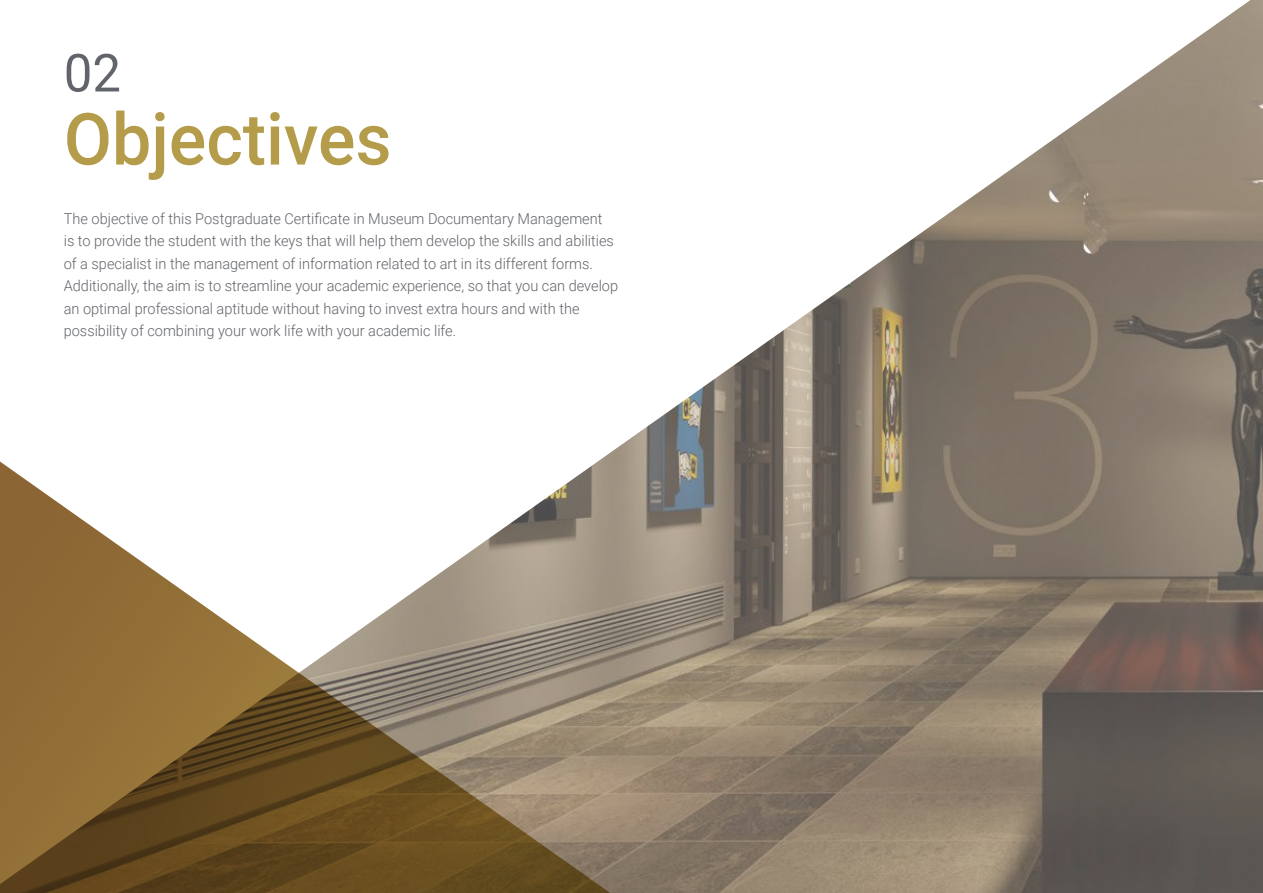
<style>
.page{position:relative;width:1263px;height:893px;background:#fff}
.page>*{position:absolute;margin:0;border:0;box-sizing:border-box;transform-origin:0 0}
.t1{font:500 72px "Roboto";color:#b49c4b}
.t2{font:52.5px "Roboto";color:#61646a}
.t3{font:300 15px/22.5px "Roboto";color:#61646a}
</style>
<div class="page">
<img style="left:620px;top:0;width:643px;height:893px">
<svg style="left:0;top:446px;width:640px;height:447px"></svg>
<h2 class="t2" style="left:64px;top:36px;width:59px">02</h2>
<h1 class="t1" style="left:64px;top:89px;width:329px">Objectives</h1>
<p class="t3" style="left:64px;top:207px;width:556px">The objective of this Postgraduate Certificate in Museum Documentary Management<br>is to provide the student with the keys that will help them develop the skills and abilities of a specialist in the management of information related to art in its different forms.<br>Additionally, the aim is to streamline your academic experience, so that you can develop an optimal professional aptitude without having to invest extra hours and with the possibility of combining your work life with your academic life.</p>
</div>
